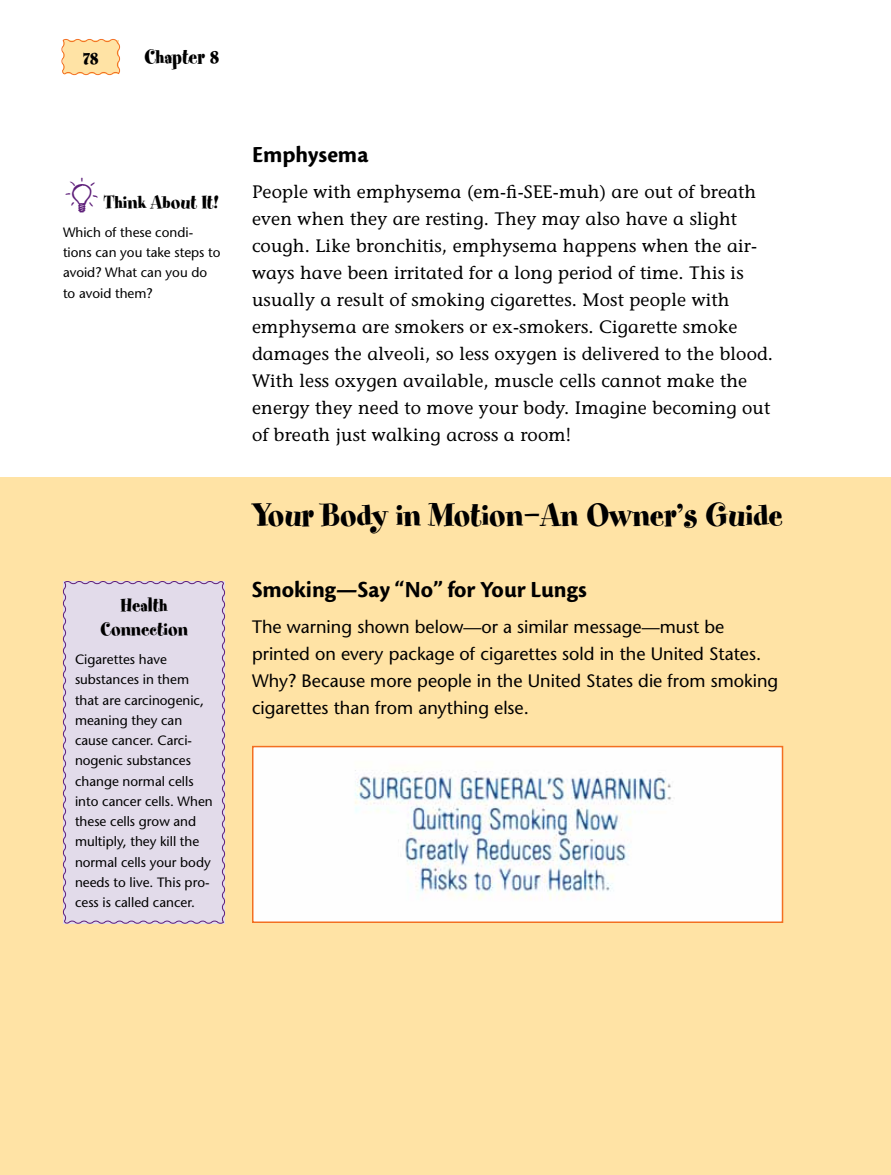
<style>
.page{position:relative;width:891px;height:1175px;background:#fff}
.page>*{position:absolute;margin:0;border:0;box-sizing:border-box;transform-origin:0 0}
.t1{font:48px "Inter Office One";color:#5d1e79}
.t2{font:36px "Spumoni LP";color:#000}
.t3{font:24px "Cronos MM 700 16";color:#000}
.t4{font:22.5px "Spumoni LP";color:#000}
.t5{font:21px/24px "Spumoni LP";color:#000;text-align:center}
.t6{font:18px/27px "Stone Informal";letter-spacing:.01em;color:#000}
.t7{font:18px/27px "Stone Sans";color:#000}
.t8{font:13.5px/20.2px "Stone Sans";color:#000}
</style>
<div class="page">
<svg style="left:61px;top:39px;width:60px;height:37px;background:#fddca3"></svg>
<hr style="left:890px;top:117px;width:1px;height:1057px;background:#ffe3a5">
<div style="left:0;top:477px;width:891px;height:697px;background:#ffe3a5"></div>
<div style="left:62px;top:581px;width:164px;height:343px;background:#e2dbea"></div>
<img style="left:255px;top:749px;width:525px;height:171px">
<div style="left:252px;top:746px;width:531px;height:177px;border:2px solid #f36f21"></div>
<p class="t5" style="left:83px;top:47px;width:18px">78</p>
<p class="t4" style="left:144px;top:46px;width:77px">Chapter 8</p>
<h1 class="t1" style="left:63px;top:167px;width:38px">T</h1>
<p class="t5" style="left:104px;top:191px;width:117px">Think About It!</p>
<p class="t8" style="left:63px;top:222px;width:159px">Which of these condi&shy;tions can you take steps to avoid? What can you do to avoid them?</p>
<p class="t5" style="left:100px;top:594px;width:89px">Health<br>Connection</p>
<p class="t8" style="left:75px;top:649px;width:139px">Cigarettes have substances in them that are carcinogenic, meaning they can cause cancer. Carci&shy;nogenic substances change normal cells into cancer cells. When these cells grow and multiply, they kill the normal cells your body needs to live. This pro&shy;cess is called cancer.</p>
<h3 class="t3" style="left:252px;top:141px;width:118px">Emphysema</h3>
<p class="t6" style="left:252px;top:178px;width:523px">People with emphysema (em-fi-SEE-muh) are out of breath even when they are resting. They may also have a slight cough. Like bronchitis, emphysema happens when the air&shy;ways have been irritated for a long period of time. This is usually a result of smoking cigarettes. Most people with emphysema are smokers or ex-smokers. Cigarette smoke damages the alveoli, so less oxygen is delivered to the blood.<br>With less oxygen available, muscle cells cannot make the energy they need to move your body. Imagine becoming out of breath just walking across a room!</p>
<h2 class="t2" style="left:252px;top:497px;width:532px">Your Body in Motion—An Owner’s Guide</h2>
<h3 class="t3" style="left:252px;top:576px;width:336px">Smoking—Say “No” for Your Lungs</h3>
<p class="t7" style="left:252px;top:613px;width:528px">The warning shown below—or a similar message—must be printed on every package of cigarettes sold in the United States.<br>Why? Because more people in the United States die from smoking cigarettes than from anything else.</p>
</div>
